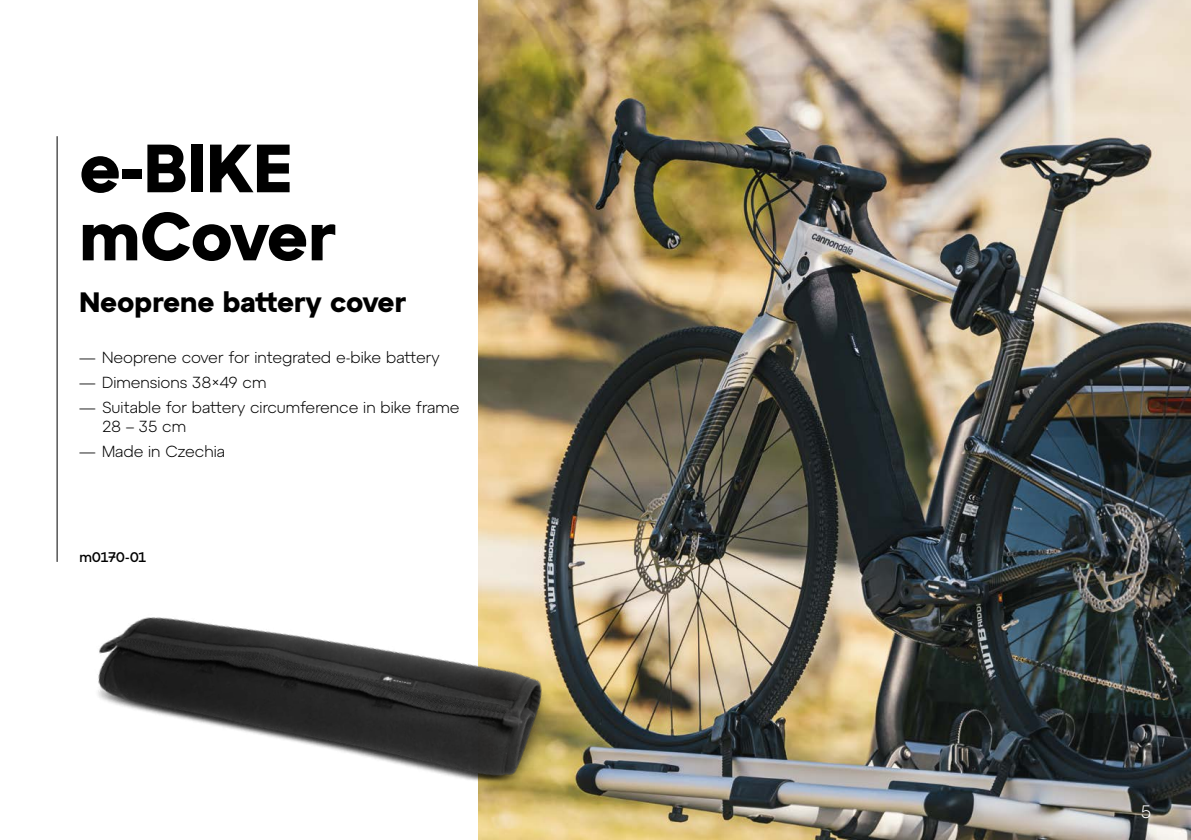
<style>
.page{position:relative;width:1191px;height:840px;background:#fff}
.page>*{position:absolute;margin:0;border:0;box-sizing:border-box;transform-origin:0 0}
.t1{font:700 68px/68px "Atyp BL Text";color:#000}
.t2{font:700 28px "Atyp BL Text";color:#000}
.t3{font:300 18px "Atyp BL Text";color:#fff}
.t4{font:300 16px/19.2px "Atyp BL Text";color:#000}
.t5{font:500 14px "Atyp BL Text";letter-spacing:-.005em;color:#000}
</style>
<div class="page">
<img style="left:478px;top:0;width:713px;height:839px">
<img style="left:56px;top:491px;width:546px;height:348px">
<hr style="left:57px;top:136px;width:1px;height:425px;background:#000">
<h1 class="t1" style="left:79px;top:133px;width:259px">e-BIKE mCover</h1>
<h2 class="t2" style="left:79px;top:285px;width:328px">Neoprene battery cover</h2>
<p class="t4" style="left:79px;top:348px;width:362px">— Neoprene cover for integrated e-bike battery</p>
<p class="t4" style="left:79px;top:372px;width:189px">— Dimensions 38×49 cm</p>
<p class="t4" style="left:102px;top:397px;width:359px;text-indent:-23px">— Suitable for battery circumference in bike frame<br>28 – 35 cm</p>
<p class="t4" style="left:79px;top:441px;width:147px">— Made in Czechia</p>
<p class="t5" style="left:79px;top:548px;width:68px">m0170-01</p>
<p class="t3" style="left:1140px;top:800px;width:12px">5</p>
</div>
